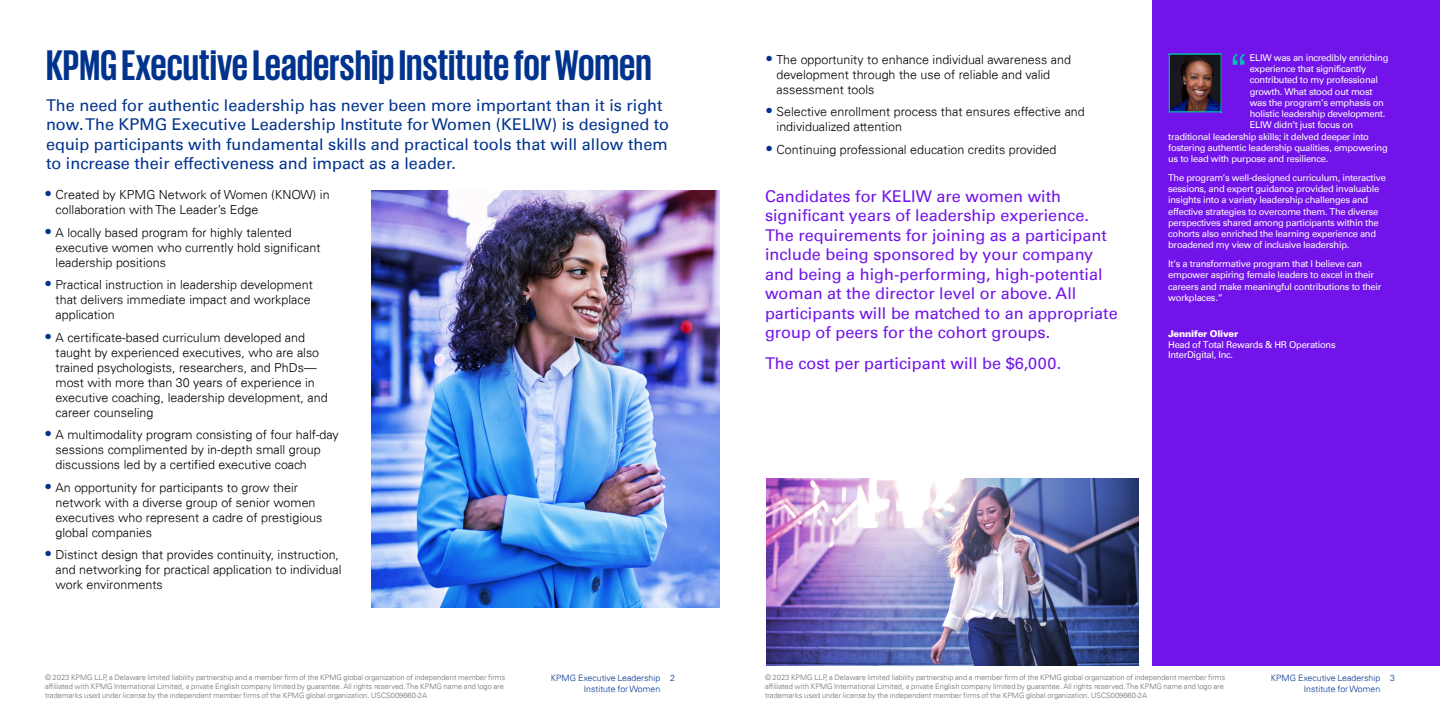
<style>
.page{position:relative;width:1440px;height:720px;background:#fff}
.page>*{position:absolute;margin:0;border:0;box-sizing:border-box;transform-origin:0 0}
.t1{font:700 43.75px "KPMG";color:#00338d}
.t2{font:16.25px/19.5px "Univers 55 Roman";color:#7213ea}
.t3{font:16.25px/19.5px "Univers 55 Roman";color:#00338d}
.t4{font:300 12.5px/15px "Univers 45";color:#000}
.t5{font:9.38px/11.2px "Univers 55 Roman";letter-spacing:-.03em;color:#fff}
.t6{font:900 9.38px "Univers 75";letter-spacing:-.03em;color:#fff}
.t7{font:300 8.75px/10.5px "Univers 45";color:#00338d;text-align:right}
.t8{font:300 7.5px/9px "Univers 45";color:#6d6e71}
.s1{font-size:15px;color:#00338d}
</style>
<div class="page">
<div style="left:1152px;top:0;width:288px;height:666px;background:#7213ea"></div>
<img style="left:766px;top:479px;width:372px;height:187px">
<svg style="left:1233px;top:54px;width:11px;height:11px"></svg>
<img style="left:371px;top:191px;width:349px;height:416px">
<svg style="left:1168px;top:54px;width:54px;height:60px"></svg>
<svg style="left:1171px;top:56px;width:49px;height:54px;background:#463033"></svg>
<div style="left:1169px;top:54px;width:53px;height:58px;border:1px solid #00c0ae"></div>
<h1 class="t1" style="left:46px;top:43px;width:607px">KPMG Executive Leadership Institute for Women</h1>
<p class="t3" style="left:46px;top:95px;width:625px">The need for authentic leadership has never been more important than it is right now. The KPMG Executive Leadership Institute for Women (KELIW) is designed to equip participants with fundamental skills and practical tools that will allow them to increase their effectiveness and impact as a leader.</p>
<p class="t4" style="left:56px;top:187px;width:276px;text-indent:-11px"><span class="s1">•</span> Created by KPMG Network of Women (KNOW) in collaboration with The Leader’s Edge</p>
<p class="t4" style="left:56px;top:225px;width:266px;text-indent:-11px"><span class="s1">•</span> A locally based program for highly talented executive women who currently hold significant leadership positions</p>
<p class="t4" style="left:56px;top:277px;width:259px;text-indent:-11px"><span class="s1">•</span> Practical instruction in leadership development that delivers immediate impact and workplace application</p>
<p class="t4" style="left:56px;top:330px;width:274px;text-indent:-11px"><span class="s1">•</span> A certificate-based curriculum developed and taught by experienced executives, who are also trained psychologists, researchers, and PhDs— most with more than 30 years of experience in executive coaching, leadership development, and career counseling</p>
<p class="t4" style="left:56px;top:427px;width:285px;text-indent:-11px"><span class="s1">•</span> A multimodality program consisting of four half-day sessions complimented by in-depth small group discussions led by a certified executive coach</p>
<p class="t4" style="left:56px;top:480px;width:268px;text-indent:-11px"><span class="s1">•</span> An opportunity for participants to grow their network with a diverse group of senior women executives who represent a cadre of prestigious global companies</p>
<p class="t4" style="left:56px;top:547px;width:287px;text-indent:-11px"><span class="s1">•</span> Distinct design that provides continuity, instruction, and networking for practical application to individual work environments</p>
<p class="t4" style="left:777px;top:52px;width:296px;text-indent:-11px"><span class="s1">•</span> The opportunity to enhance individual awareness and development through the use of reliable and valid assessment tools</p>
<p class="t4" style="left:777px;top:104px;width:310px;text-indent:-11px"><span class="s1">•</span> Selective enrollment process that ensures effective and individualized attention</p>
<p class="t4" style="left:765px;top:142px;width:293px"><span class="s1">•</span> Continuing professional education credits provided</p>
<p class="t2" style="left:765px;top:186px;width:354px">Candidates for KELIW are women with significant years of leadership experience.<br>The requirements for joining as a participant include being sponsored by your company and being a high-performing, high-potential woman at the director level or above. All participants will be matched to an appropriate group of peers for the cohort groups.</p>
<h2 class="t2" style="left:765px;top:354px;width:298px">The cost per participant will be $6,000.</h2>
<p class="t5" style="left:1250px;top:52px;width:140px">ELIW was an incredibly enriching</p>
<p class="t5" style="left:1250px;top:63px;width:118px">experience that significantly</p>
<p class="t5" style="left:1250px;top:74px;width:130px">contributed to my professional</p>
<p class="t5" style="left:1250px;top:86px;width:124px">growth. What stood out most</p>
<p class="t5" style="left:1250px;top:97px;width:136px">was the program’s emphasis on</p>
<p class="t5" style="left:1250px;top:108px;width:137px">holistic leadership development.</p>
<p class="t5" style="left:1250px;top:119px;width:105px">ELIW didn’t just focus on</p>
<p class="t5" style="left:1168px;top:131px;width:202px">traditional leadership skills; it delved deeper into</p>
<p class="t5" style="left:1168px;top:142px;width:221px">fostering authentic leadership qualities, empowering</p>
<p class="t5" style="left:1168px;top:153px;width:162px">us to lead with purpose and resilience.</p>
<p class="t5" style="left:1168px;top:172px;width:219px">The program’s well-designed curriculum, interactive sessions, and expert guidance provided invaluable insights into a variety leadership challenges and effective strategies to overcome them. The diverse perspectives shared among participants within the cohorts also enriched the learning experience and broadened my view of inclusive leadership.</p>
<p class="t5" style="left:1168px;top:258px;width:215px">It’s a transformative program that I believe can empower aspiring female leaders to excel in their careers and make meaningful contributions to their workplaces.”</p>
<p class="t6" style="left:1168px;top:328px;width:71px">Jennifer Oliver</p>
<p class="t5" style="left:1168px;top:339px;width:169px;line-height:10.6px">Head of Total Rewards &amp; HR Operations<br>InterDigital, Inc.</p>
<p class="t7" style="left:551px;top:673px;width:111px">KPMG Executive Leadership<br>Institute for Women</p>
<p class="t7" style="left:670px;top:673px;width:6px">2</p>
<p class="t8" style="left:45px;top:673px;width:462px">© 2023 KPMG LLP, a Delaware limited liability partnership and a member firm of the KPMG global organization of independent member firms affiliated with KPMG International Limited, a private English company limited by guarantee. All rights reserved. The KPMG name and logo are trademarks used under license by the independent member firms of the KPMG global organization. USCS009660-2A</p>
<p class="t8" style="left:765px;top:673px;width:462px">© 2023 KPMG LLP, a Delaware limited liability partnership and a member firm of the KPMG global organization of independent member firms affiliated with KPMG International Limited, a private English company limited by guarantee. All rights reserved. The KPMG name and logo are trademarks used under license by the independent member firms of the KPMG global organization. USCS009660-2A</p>
<p class="t7" style="left:1271px;top:673px;width:111px">KPMG Executive Leadership<br>Institute for Women</p>
<p class="t7" style="left:1390px;top:673px;width:6px">3</p>
</div>
